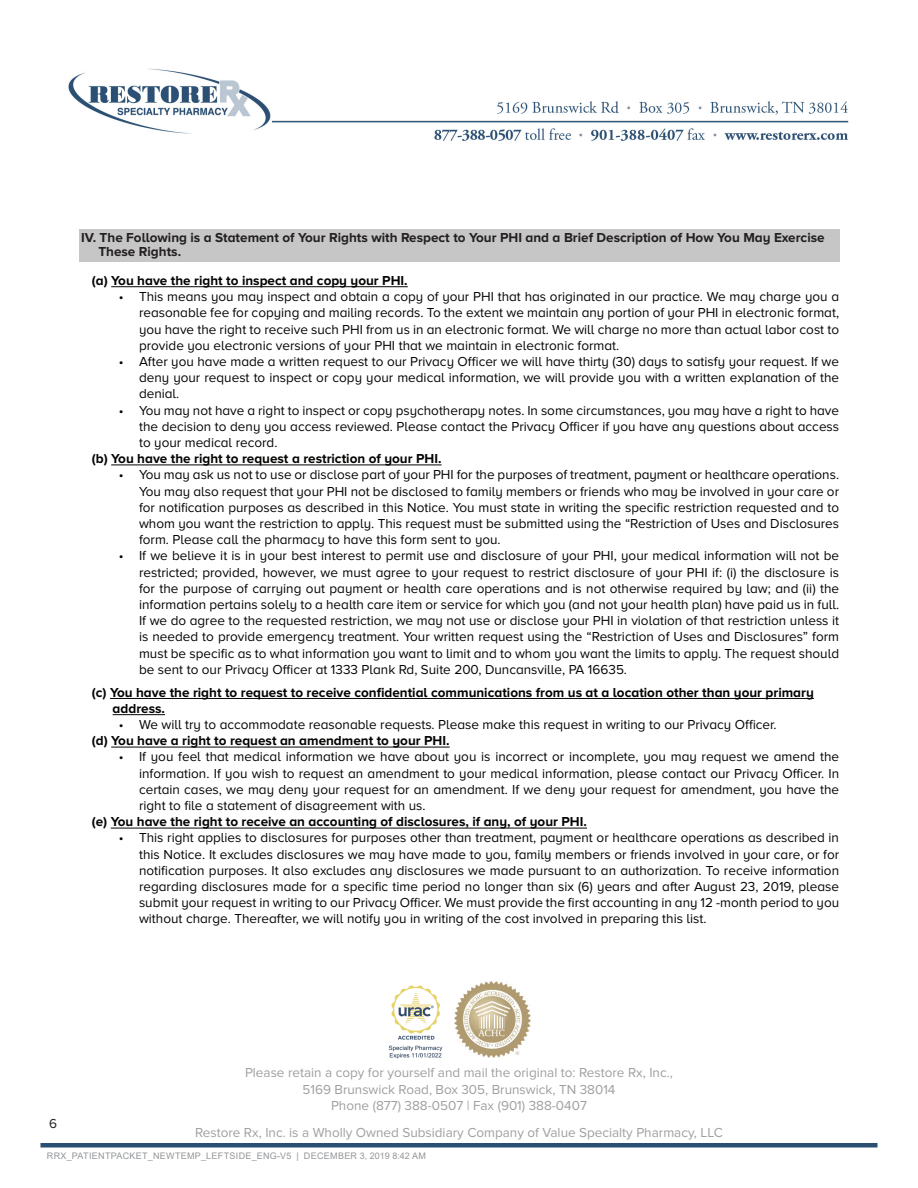
<style>
.page{position:relative;width:918px;height:1188px;background:#fff}
.page>*{position:absolute;margin:0;border:0;box-sizing:border-box;transform-origin:0 0}
.t1{font:13.5px/16.2px "Proxima Nova A";color:#040503;text-align:justify}
.t2{font:700 13.5px "Proxima Nova A";color:#040503}
.t3{font:13.5px/16.2px "Proxima Nova";color:#9f9fa0;text-align:center}
.t4{font:700 13.5px "Proxima Nova A";color:#231f20}
.t5{font:13.5px "Proxima Nova A";color:#231f20}
.t6{font:9px "Arial";letter-spacing:.035em;color:#939598}
</style>
<div class="page">
<img style="left:68px;top:68px;width:781px;height:73px">
<div style="left:40px;top:1143px;width:838px;height:5px;background:#294f73"></div>
<div style="left:79px;top:230px;width:760px;height:32px;background:#c6c6c6"></div>
<hr style="left:111px;top:286px;width:297px;height:1px;background:#040503">
<hr style="left:111px;top:465px;width:331px;height:1px;background:#040503">
<hr style="left:110px;top:698px;width:704px;height:1px;background:#040503">
<hr style="left:113px;top:714px;width:52px;height:1px;background:#040503">
<hr style="left:111px;top:747px;width:339px;height:1px;background:#040503">
<hr style="left:111px;top:828px;width:476px;height:1px;background:#040503">
<img style="left:454px;top:982px;width:76px;height:76px">
<img style="left:388px;top:985px;width:55px;height:74px">
<p class="t4" style="left:81px;top:230px;width:745px">IV. The Following is a Statement of Your Rights with Respect to Your PHI and a Brief Description of How You May Exercise</p>
<p class="t4" style="left:98px;top:244px;width:84px">These Rights.</p>
<p class="t2" style="left:92px;top:273px;width:317px">(a) You have the right to inspect and copy your PHI.</p>
<p class="t1" style="left:139px;top:288px;width:702px;text-indent:-20px">• This means you may inspect and obtain a copy of your PHI that has originated in our practice. We may charge you a reasonable fee for copying and mailing records. To the extent we maintain any portion of your PHI in electronic format, you have the right to receive such PHI from us in an electronic format. We will charge no more than actual labor cost to provide you electronic versions of your PHI that we maintain in electronic format.</p>
<p class="t1" style="left:139px;top:353px;width:702px;text-indent:-20px">• After you have made a written request to our Privacy Officer we will have thirty (30) days to satisfy your request. If we deny your request to inspect or copy your medical information, we will provide you with a written explanation of the denial.</p>
<p class="t1" style="left:139px;top:402px;width:702px;text-indent:-20px">• You may not have a right to inspect or copy psychotherapy notes. In some circumstances, you may have a right to have the decision to deny you access reviewed. Please contact the Privacy Officer if you have any questions about access to your medical record.</p>
<p class="t2" style="left:92px;top:451px;width:351px">(b) You have the right to request a restriction of your PHI.</p>
<p class="t1" style="left:139px;top:467px;width:702px;text-indent:-20px">• You may ask us not to use or disclose part of your PHI for the purposes of treatment, payment or healthcare operations.<br>You may also request that your PHI not be disclosed to family members or friends who may be involved in your care or for notification purposes as described in this Notice. You must state in writing the specific restriction requested and to whom you want the restriction to apply. This request must be submitted using the “Restriction of Uses and Disclosures form. Please call the pharmacy to have this form sent to you.</p>
<p class="t1" style="left:139px;top:548px;width:702px;text-indent:-20px">• If we believe it is in your best interest to permit use and disclosure of your PHI, your medical information will not be restricted; provided, however, we must agree to your request to restrict disclosure of your PHI if: (i) the disclosure is for the purpose of carrying out payment or health care operations and is not otherwise required by law; and (ii) the information pertains solely to a health care item or service for which you (and not your health plan) have paid us in full.<br>If we do agree to the requested restriction, we may not use or disclose your PHI in violation of that restriction unless it is needed to provide emergency treatment. Your written request using the “Restriction of Uses and Disclosures” form must be specific as to what information you want to limit and to whom you want the limits to apply. The request should be sent to our Privacy Officer at 1333 Plank Rd, Suite 200, Duncansville, PA 16635.</p>
<p class="t2" style="left:92px;top:684px;width:724px">(c) You have the right to request to receive confidential communications from us at a location other than your primary</p>
<p class="t2" style="left:113px;top:701px;width:54px">address.</p>
<p class="t1" style="left:119px;top:716px;width:659px">• We will try to accommodate reasonable requests. Please make this request in writing to our Privacy Officer.</p>
<p class="t2" style="left:92px;top:733px;width:359px">(d) You have a right to request an amendment to your PHI.</p>
<p class="t1" style="left:139px;top:749px;width:702px;text-indent:-20px">• If you feel that medical information we have about you is incorrect or incomplete, you may request we amend the information. If you wish to request an amendment to your medical information, please contact our Privacy Officer. In certain cases, we may deny your request for an amendment. If we deny your request for amendment, you have the right to file a statement of disagreement with us.</p>
<p class="t2" style="left:92px;top:814px;width:497px">(e) You have the right to receive an accounting of disclosures, if any, of your PHI.</p>
<p class="t1" style="left:139px;top:830px;width:702px;text-indent:-20px">• This right applies to disclosures for purposes other than treatment, payment or healthcare operations as described in this Notice. It excludes disclosures we may have made to you, family members or friends involved in your care, or for notification purposes. It also excludes any disclosures we made pursuant to an authorization. To receive information regarding disclosures made for a specific time period no longer than six (6) years and after August 23, 2019, please submit your request in writing to our Privacy Officer. We must provide the first accounting in any 12 -month period to you without charge. Thereafter, we will notify you in writing of the cost involved in preparing this list.</p>
<p class="t3" style="left:245px;top:1065px;width:429px">Please retain a copy for yourself and mail the original to: Restore Rx, Inc.,<br>5169 Brunswick Road, Box 305, Brunswick, TN 38014<br>Phone (877) 388-0507 | Fax (901) 388-0407</p>
<p class="t3" style="left:195px;top:1124px;width:529px">Restore Rx, Inc. is a Wholly Owned Subsidiary Company of Value Specialty Pharmacy, LLC</p>
<p class="t5" style="left:49px;top:1116px;width:9px">6</p>
<p class="t6" style="left:47px;top:1149px;width:373px">RRX_PATIENTPACKET_N EWTEMP_LEFTSIDE_EN G-V5 | DECEMBER 3, 2019 8:42 AM</p>
</div>
